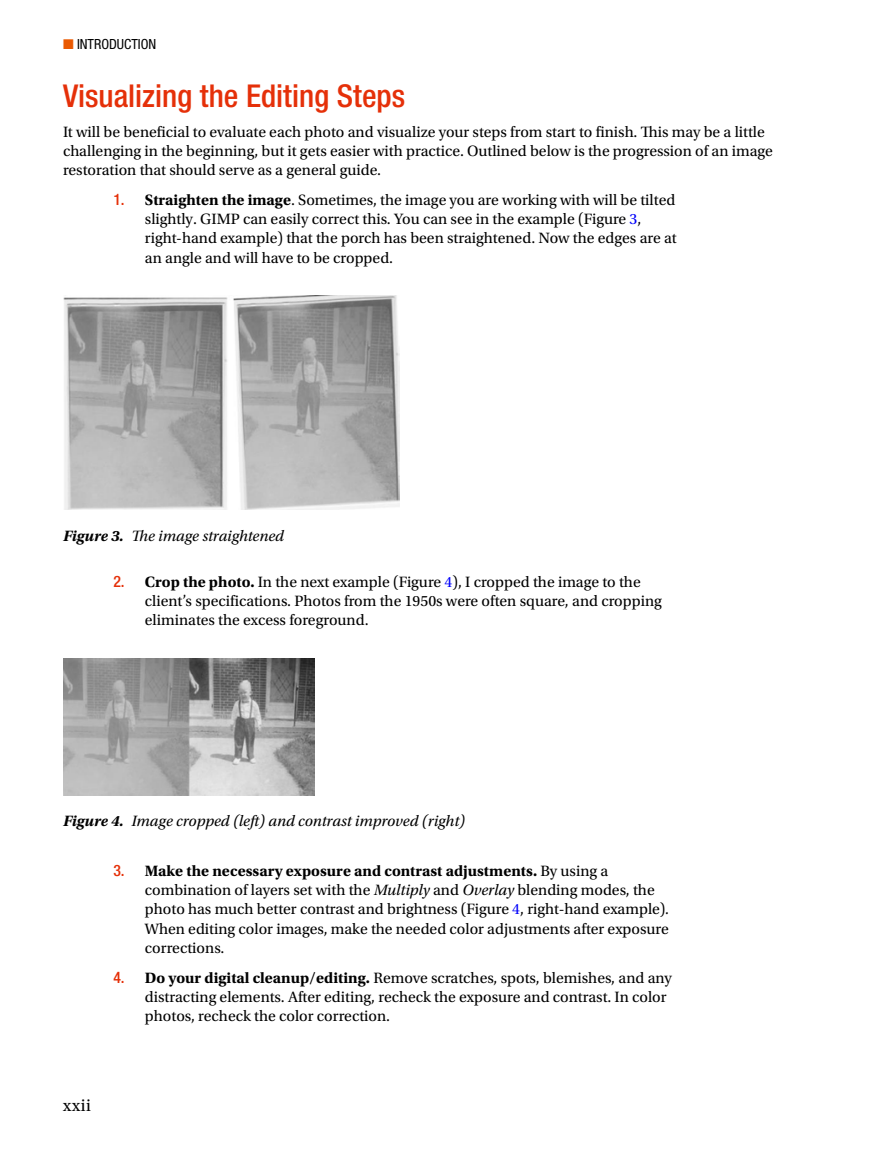
<style>
.page{position:relative;width:882px;height:1150px;background:#fff}
.page>*{position:absolute;margin:0;border:0;box-sizing:border-box;transform-origin:0 0}
.t1{font:500 condensed 31.5px "Helvetica Neue";color:#e53009}
.t2{font:17.5px "Utopia Std";color:#000}
.t3{font:15.75px/19.2px "Utopia Std";color:#000}
.t4{font:italic 15.75px "Utopia Std";color:#000}
.t5{font:condensed 14px "Helvetica Neue";color:#000}
.s1{color:#ea5901}
.s2{font-family:"Helvetica Neue";font-weight:500;font-stretch:condensed;color:#e53009}
.s3{font-weight:700}
.s4{color:#0000fa}
.s5{font-style:italic}
</style>
<div class="page">
<img style="left:63px;top:296px;width:336px;height:214px">
<img style="left:63px;top:658px;width:252px;height:137px">
<p class="t5" style="left:63px;top:36px;width:95px"><span class="s1">■</span> INTRODUCTION</p>
<h1 class="t1" style="left:63px;top:77px;width:344px">Visualizing the Editing Steps</h1>
<p class="t3" style="left:63px;top:122px;width:712px">It will be beneficial to evaluate each photo and visualize your steps from start to finish. This may be a little challenging in the beginning, but it gets easier with practice. Outlined below is the progression of an image restoration that should serve as a general guide.</p>
<p class="t3" style="left:145px;top:190px;width:533px;text-indent:-32px"><span class="s2">1.</span> <span class="s3">Straighten the image</span>. Sometimes, the image you are working with will be tilted slightly. GIMP can easily correct this. You can see in the example (Figure <span class="s4">3</span>, right-hand example) that the porch has been straightened. Now the edges are at an angle and will have to be cropped.</p>
<p class="t4" style="left:63px;top:528px;width:222px"><span class="s3">Figure 3.</span> The image straightened</p>
<p class="t3" style="left:145px;top:572px;width:519px;text-indent:-32px"><span class="s2">2.</span> <span class="s3">Crop the photo.</span> In the next example (Figure <span class="s4">4</span>), I cropped the image to the client’s specifications. Photos from the 1950s were often square, and cropping eliminates the excess foreground.</p>
<p class="t4" style="left:63px;top:812px;width:404px"><span class="s3">Figure 4.</span> Image cropped (left) and contrast improved (right)</p>
<p class="t3" style="left:145px;top:861px;width:526px;text-indent:-32px"><span class="s2">3.</span> <span class="s3">Make the necessary exposure and contrast adjustments.</span> By using a combination of layers set with the <span class="s5">Multiply</span> and <span class="s5">Overlay</span> blending modes, the photo has much better contrast and brightness (Figure <span class="s4">4</span>, right-hand example)<span class="s5">.<br></span>When editing color images, make the needed color adjustments after exposure corrections.</p>
<p class="t3" style="left:145px;top:968px;width:529px;text-indent:-32px"><span class="s2">4.</span> <span class="s3">Do your digital cleanup/editing.</span> Remove scratches, spots, blemishes, and any distracting elements. After editing, recheck the exposure and contrast. In color photos, recheck the color correction.</p>
<p class="t2" style="left:63px;top:1095px;width:30px">xxii</p>
</div>
